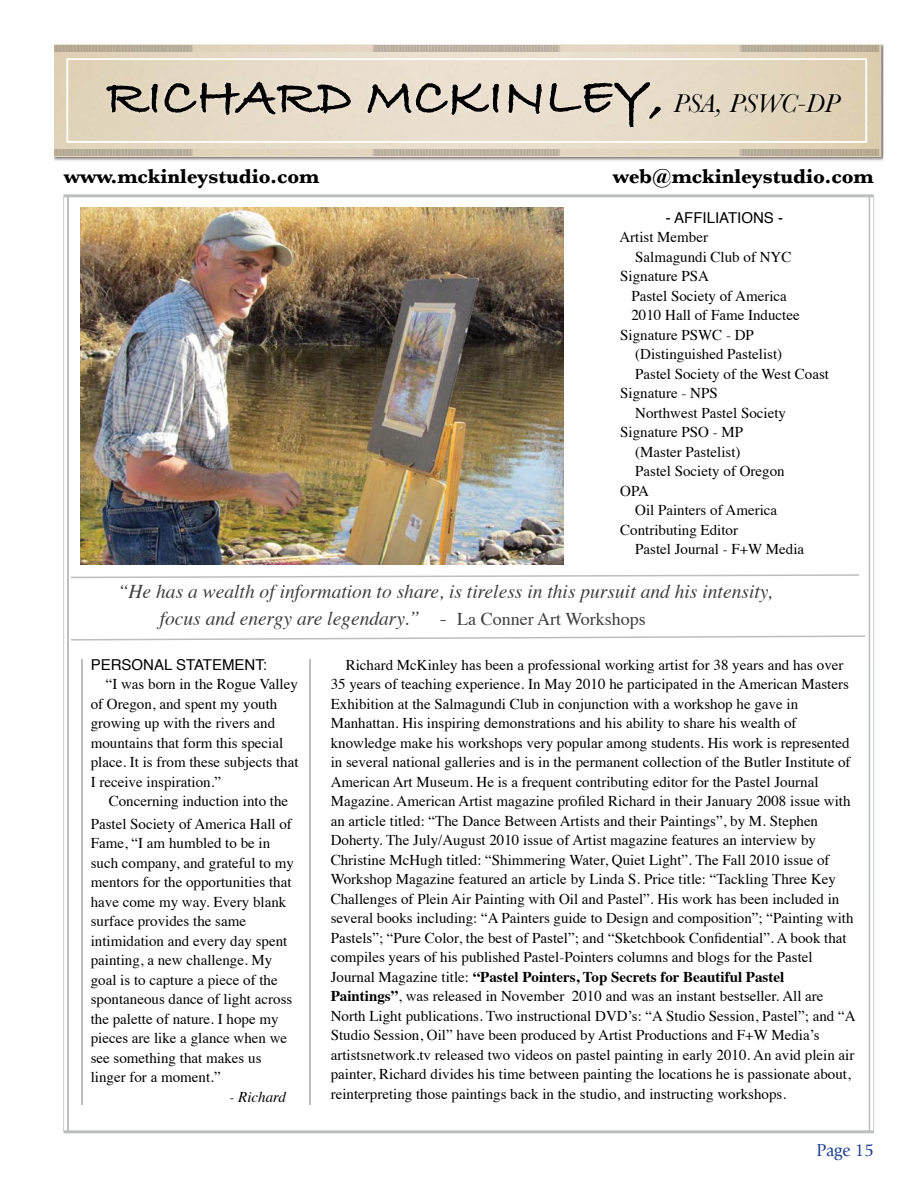
<style>
.page{position:relative;width:918px;height:1188px;background:#fff}
.page>*{position:absolute;margin:0;border:0;box-sizing:border-box;transform-origin:0 0}
.t1{font:700 54px "Bradley Hand ITCTT";color:#000}
.t2{font:700 21px "Baskerville";color:#000}
.t3{font:italic 19.5px/27px "Times";color:#3e3e3e}
.t4{font:18px "Giovanni";color:#1c3f94;scale:.95 1}
.t5{font:15px/19.5px "Times";color:#000}
.t6{font:15px "Helvetica";color:#000}
.t7{font:italic 15px "Times";color:#000}
.s1{font-family:"Baskerville";font-weight:400;font-style:italic;font-size:27px}
.s2{font-style:normal;font-size:21px}
.s3{font-style:normal;font-size:18px}
.s4{font-weight:700}
</style>
<div class="page">
<hr style="left:64px;top:1130px;width:810px;height:3px;background:#bcbec0">
<img style="left:54px;top:44px;width:829px;height:117px">
<img style="left:54px;top:45px;width:827px;height:112px">
<svg style="left:67px;top:59px;width:800px;height:84px;background:#e7dbc7"></svg>
<img style="left:54px;top:46px;width:826px;height:6px">
<img style="left:54px;top:149px;width:826px;height:6px">
<img style="left:103px;top:77px;width:561px;height:50px">
<img style="left:670px;top:89px;width:175px;height:32px">
<img style="left:63px;top:195px;width:811px;height:937px">
<hr style="left:67px;top:196px;width:2px;height:936px;background:#bcbec0">
<hr style="left:869px;top:196px;width:1px;height:936px;background:#bcbec0">
<hr style="left:64px;top:194px;width:810px;height:3px;background:#bcbec0">
<svg style="left:71px;top:574px;width:788px;height:4px"></svg>
<hr style="left:309px;top:659px;width:1px;height:446px;background:#bcbec0">
<hr style="left:81px;top:659px;width:1px;height:446px;background:#bcbec0">
<h1 class="t1" style="left:106px;top:56px;width:735px">RICHARD MCKINLEY, <span class="s1">PSA, PSWC-DP</span></h1>
<h2 class="t2" style="left:64px;top:164px;width:257px">www.mckinleystudio.com</h2>
<h2 class="t2" style="left:613px;top:164px;width:262px">web@mckinleystudio.com</h2>
<p class="t6" style="left:666px;top:206px;width:119px">- AFFILIATIONS -</p>
<p class="t5" style="left:619px;top:226px;width:90px">Artist Member</p>
<p class="t5" style="left:635px;top:246px;width:158px">Salmagundi Club of NYC</p>
<p class="t5" style="left:620px;top:265px;width:90px">Signature PSA</p>
<p class="t5" style="left:631px;top:285px;width:157px">Pastel Society of America</p>
<p class="t5" style="left:631px;top:304px;width:170px">2010 Hall of Fame Inductee</p>
<p class="t5" style="left:620px;top:324px;width:135px">Signature PSWC - DP</p>
<p class="t5" style="left:635px;top:343px;width:149px">(Distinguished Pastelist)</p>
<p class="t5" style="left:635px;top:363px;width:195px">Pastel Society of the West Coast</p>
<p class="t5" style="left:620px;top:382px;width:99px">Signature - NPS</p>
<p class="t5" style="left:635px;top:402px;width:152px">Northwest Pastel Society</p>
<p class="t5" style="left:620px;top:421px;width:124px">Signature PSO - MP</p>
<p class="t5" style="left:635px;top:441px;width:107px">(Master Pastelist)</p>
<p class="t5" style="left:635px;top:460px;width:151px">Pastel Society of Oregon</p>
<p class="t5" style="left:620px;top:480px;width:30px">OPA</p>
<p class="t5" style="left:635px;top:499px;width:144px">Oil Painters of America</p>
<p class="t5" style="left:620px;top:519px;width:119px">Contributing Editor</p>
<p class="t5" style="left:635px;top:538px;width:171px">Pastel Journal - F+W Media</p>
<h3 class="t3" style="left:160px;top:577px;width:614px;text-indent:-42px">“He has a wealth of information to share, is tireless in this pursuit and his intensity, focus and energy are legendary.” <span class="s2">-</span> <span class="s3">La Conner Art Workshops</span></h3>
<p class="t6" style="left:91px;top:653px;width:178px">PERSONAL STATEMENT:</p>
<p class="t5" style="left:91px;top:673px;width:209px;text-indent:15px">“I was born in the Rogue Valley of Oregon, and spent my youth growing up with the rivers and mountains that form this special place. It is from these subjects that<br>I receive inspiration.”</p>
<p class="t5" style="left:91px;top:789px;width:203px;line-height:22.5px;text-align:right">Concerning induction into the<br>Pastel Society of America Hall of</p>
<p class="t5" style="left:91px;top:832px;width:205px">Fame, “I am humbled to be in such company, and grateful to my mentors for the opportunities that have come my way. Every blank surface provides the same intimidation and every day spent painting, a new challenge. My goal is to capture a piece of the spontaneous dance of light across the palette of nature. I hope my pieces are like a glance when we see something that makes us linger for a moment.”</p>
<p class="t7" style="left:229px;top:1084px;width:58px">- Richard</p>
<p class="t5" style="left:331px;top:654px;width:526px;text-indent:15px">Richard McKinley has been a professional working artist for 38 years and has over 35 years of teaching experience. In May 2010 he participated in the American Masters Exhibition at the Salmagundi Club in conjunction with a workshop he gave in Manhattan. His inspiring demonstrations and his ability to share his wealth of knowledge make his workshops very popular among students. His work is represented in several national galleries and is in the permanent collection of the Butler Institute of American Art Museum. He is a frequent contributing editor for the Pastel Journal Magazine. American Artist magazine profiled Richard in their January 2008 issue with an article titled: “The Dance Between Artists and their Paintings”, by M. Stephen Doherty. The July/August 2010 issue of Artist magazine features an interview by Christine McHugh titled: “Shimmering Water, Quiet Light”. The Fall 2010 issue of Workshop Magazine featured an article by Linda S. Price title: “Tackling Three Key Challenges of Plein Air Painting with Oil and Pastel”. His work has been included in several books including: “A Painters guide to Design and composition”; “Painting with Pastels”; “Pure Color, the best of Pastel”; and “Sketchbook Confidential”. A book that compiles years of his published Pastel-Pointers columns and blogs for the Pastel Journal Magazine title: <span class="s4">“Pastel Pointers, Top Secrets for Beautiful Pastel Paintings”</span>, was released in November 2010 and was an instant bestseller. All are North Light publications. Two instructional DVD’s: “A Studio Session, Pastel”; and “A Studio Session, Oil” have been produced by Artist Productions and F+W Media’s artistsnetwork.tv released two videos on pastel painting in early 2010. An avid plein air painter, Richard divides his time between painting the locations he is passionate about, reinterpreting those paintings back in the studio, and instructing workshops.</p>
<p class="t4" style="left:817px;top:1140px;width:62px">Page 15</p>
</div>
